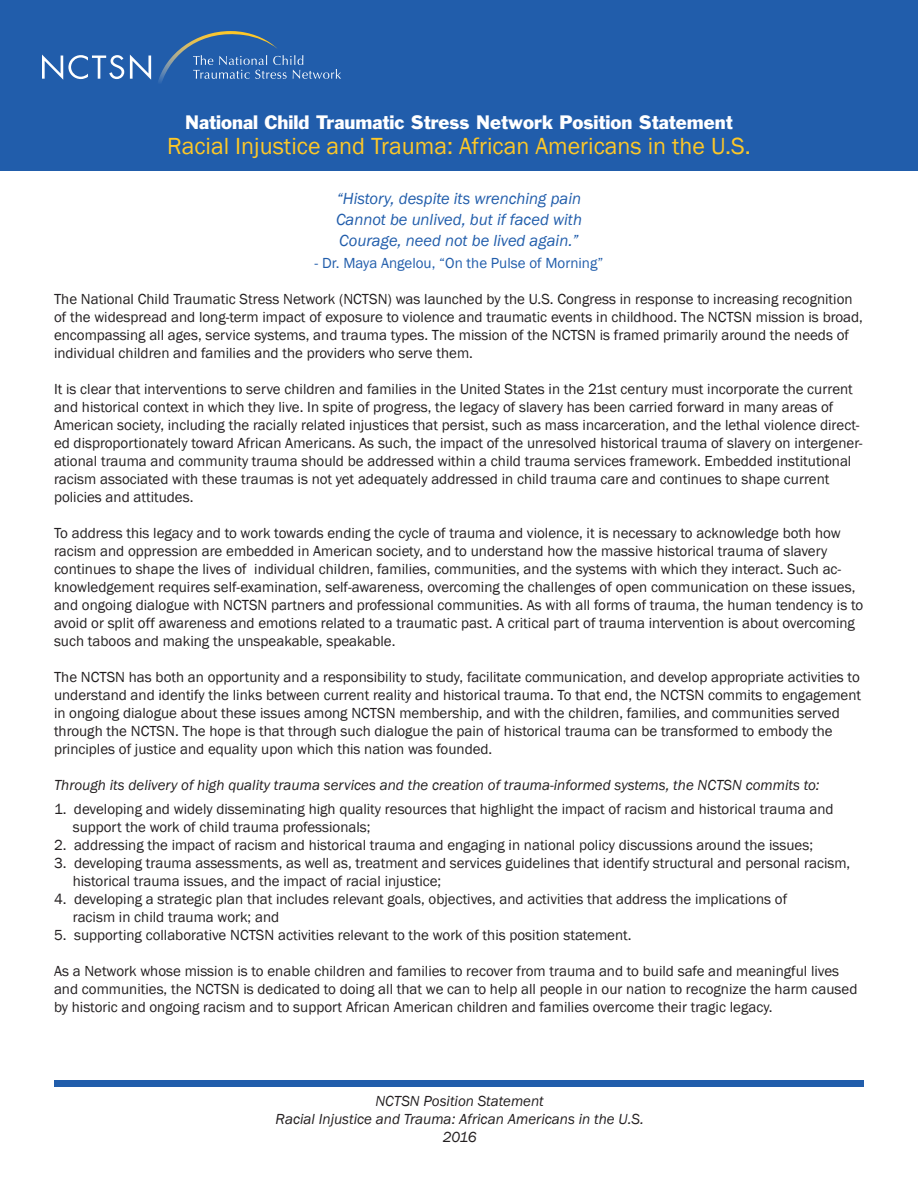
<style>
.page{position:relative;width:918px;height:1188px;background:#fff}
.page>*{position:absolute;margin:0;border:0;box-sizing:border-box;transform-origin:0 0}
.t1{font:24px "Franklin Gothic";color:#fec827}
.t2{font:18px "Franklin Gothic Std";color:#fff}
.t3{font:italic 16.5px/21px "Franklin Gothic";color:#215dab;text-align:justify}
.t4{font:15px/18px "Franklin Gothic";color:#231f20}
.t5{font:italic 15px/18px "Franklin Gothic";color:#231f20;text-align:center}
.t6{font:15px "Franklin Gothic";color:#215dab}
</style>
<div class="page">
<div style="left:0;top:0;width:918px;height:171px;background:#215dab"></div>
<div style="left:54px;top:1080px;width:810px;height:6px;background:#215dab"></div>
<svg style="left:42px;top:55px;width:82px;height:25px"></svg>
<svg style="left:130px;top:55px;width:21px;height:25px"></svg>
<svg style="left:158px;top:31px;width:183px;height:52px"></svg>
<p class="t2" style="left:185px;top:110px;width:549px">National Child Traumatic Stress Network Position Statement</p>
<h1 class="t1" style="left:167px;top:131px;width:585px">Racial Injustice and Trauma: African Americans in the U.S.</h1>
<p class="t3" style="left:336px;top:188px;width:247px">“History, despite its wrenching pain Cannot be unlived, but if faced with Courage, need not be lived again.”</p>
<p class="t6" style="left:315px;top:254px;width:290px">- Dr. Maya Angelou, “On the Pulse of Morning”</p>
<p class="t4" style="left:54px;top:291px;width:810px">The National Child Traumatic Stress Network (NCTSN) was launched by the U.S. Congress in response to increasing recognition of the widespread and long-term impact of exposure to violence and traumatic events in childhood. The NCTSN mission is broad, encompassing all ages, service systems, and trauma types. The mission of the NCTSN is framed primarily around the needs of individual children and families and the providers who serve them.</p>
<p class="t4" style="left:54px;top:381px;width:810px">It is clear that interventions to serve children and families in the United States in the 21st century must incorporate the current and historical context in which they live. In spite of progress, the legacy of slavery has been carried forward in many areas of American society, including the racially related injustices that persist, such as mass incarceration, and the lethal violence direct&shy;ed disproportionately toward African Americans. As such, the impact of the unresolved historical trauma of slavery on intergener&shy;ational trauma and community trauma should be addressed within a child trauma services framework. Embedded institutional racism associated with these traumas is not yet adequately addressed in child trauma care and continues to shape current policies and attitudes.</p>
<p class="t4" style="left:54px;top:525px;width:811px">To address this legacy and to work towards ending the cycle of trauma and violence, it is necessary to acknowledge both how racism and oppression are embedded in American society, and to understand how the massive historical trauma of slavery continues to shape the lives of individual children, families, communities, and the systems with which they interact. Such ac&shy;knowledgement requires self-examination, self-awareness, overcoming the challenges of open communication on these issues, and ongoing dialogue with NCTSN partners and professional communities. As with all forms of trauma, the human tendency is to avoid or split off awareness and emotions related to a traumatic past. A critical part of trauma intervention is about overcoming such taboos and making the unspeakable, speakable.</p>
<p class="t4" style="left:54px;top:669px;width:809px">The NCTSN has both an opportunity and a responsibility to study, facilitate communication, and develop appropriate activities to understand and identify the links between current reality and historical trauma. To that end, the NCTSN commits to engagement in ongoing dialogue about these issues among NCTSN membership, and with the children, families, and communities served through the NCTSN. The hope is that through such dialogue the pain of historical trauma can be transformed to embody the principles of justice and equality upon which this nation was founded.</p>
<p class="t5" style="left:54px;top:777px;width:767px">Through its delivery of high quality trauma services and the creation of trauma-informed systems, the NCTSN commits to:</p>
<p class="t4" style="left:73px;top:801px;width:762px;text-indent:-19px">1. developing and widely disseminating high quality resources that highlight the impact of racism and historical trauma and support the work of child trauma professionals;</p>
<p class="t4" style="left:54px;top:837px;width:761px">2. addressing the impact of racism and historical trauma and engaging in national policy discussions around the issues;</p>
<p class="t4" style="left:73px;top:855px;width:779px;text-indent:-19px">3. developing trauma assessments, as well as, treatment and services guidelines that identify structural and personal racism, historical trauma issues, and the impact of racial injustice;</p>
<p class="t4" style="left:73px;top:891px;width:716px;text-indent:-19px">4. developing a strategic plan that includes relevant goals, objectives, and activities that address the implications of racism in child trauma work; and</p>
<p class="t4" style="left:54px;top:927px;width:579px">5. supporting collaborative NCTSN activities relevant to the work of this position statement.</p>
<p class="t4" style="left:54px;top:963px;width:805px">As a Network whose mission is to enable children and families to recover from trauma and to build safe and meaningful lives and communities, the NCTSN is dedicated to doing all that we can to help all people in our nation to recognize the harm caused by historic and ongoing racism and to support African American children and families overcome their tragic legacy.</p>
<p class="t5" style="left:276px;top:1092px;width:370px">NCTSN Position Statement<br>Racial Injustice and Trauma: African Americans in the U.S.<br>2016</p>
</div>
